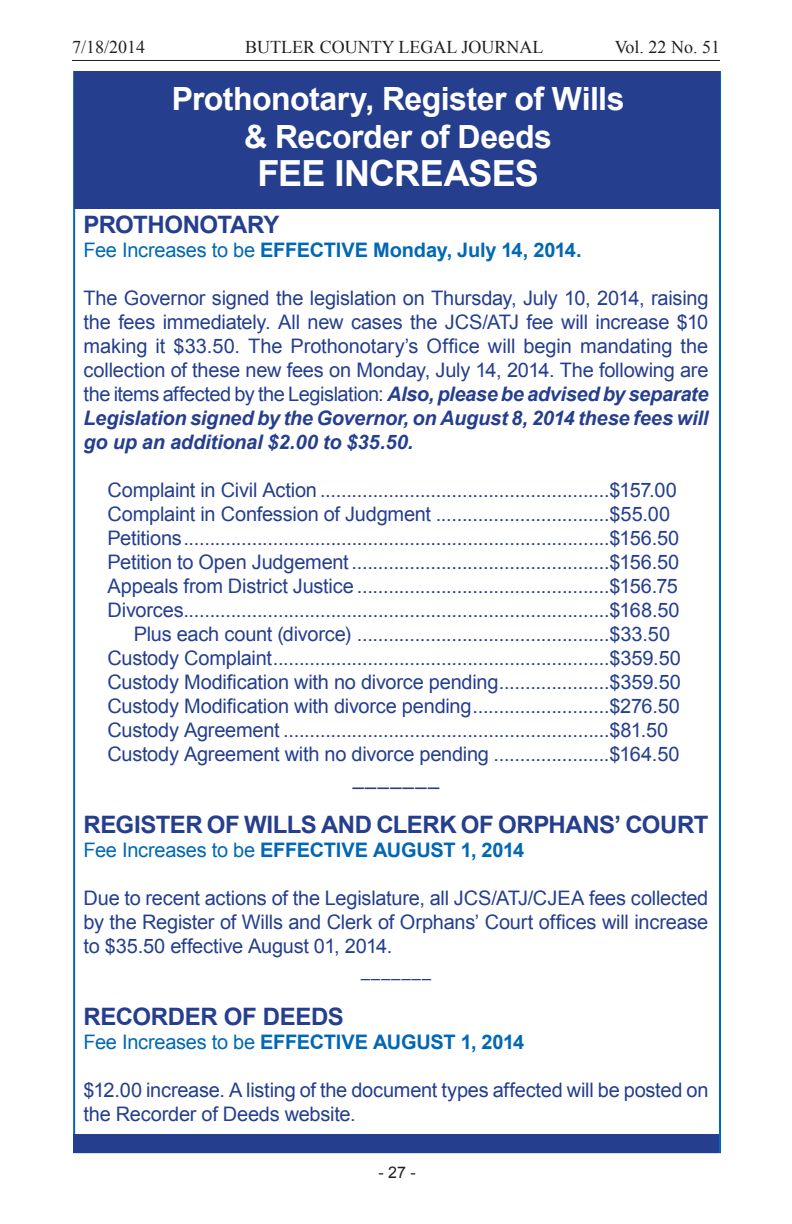
<style>
.page{position:relative;width:792px;height:1224px;background:#fff}
.page>*{position:absolute;margin:0;border:0;box-sizing:border-box;transform-origin:0 0}
.Body{font:700 36px "Arial";letter-spacing:-.02em;color:#fff}
.Body-2{font:700 32px "Arial";letter-spacing:-.015em;color:#fff}
.Body-3{font:700 24px "Arial";letter-spacing:-.015em;color:#253f8e}
.Body-4{font:20px/24px "Arial";letter-spacing:-.01em;color:#253f8e;text-align:justify}
.Body-5{font:700 20px "Arial";letter-spacing:-.015em;color:#0168b3}
.t1{font:18px "Times New Roman";color:#231f20}
.Body-6{font:16px "Arial";color:#253f8e}
.t2{font:16px "Arial";color:#231f20}
.s1{font-weight:400}
.s2{font-weight:700;font-style:italic}
</style>
<div class="page">
<hr style="left:72px;top:60px;width:648px;height:1px;background:#231f20">
<div style="left:75px;top:71px;width:645px;height:138px;background:#253f8e"></div>
<div style="left:74px;top:1134px;width:645px;height:18px;background:#253f8e"></div>
<p class="t1" style="left:72px;top:35px;width:75px">7/18/2014</p>
<p class="t1" style="left:245px;top:35px;width:300px">BUTLER COUNTY LEGAL JOURNAL</p>
<p class="t1" style="left:615px;top:35px;width:107px">Vol. 22 No. 51</p>
<p class="Body-2" style="left:172px;top:77px;width:454px">Prothonotary, Register of Wills</p>
<p class="Body-2" style="left:244px;top:115px;width:309px">&amp; Recorder of Deeds</p>
<p class="Body" style="left:257px;top:149px;width:283px">FEE INCREASES</p>
<p class="Body-3" style="left:84px;top:208px;width:197px">PROTHONOTARY</p>
<p class="Body-5" style="left:84px;top:236px;width:500px"><span class="s1">Fee Increases to be</span> EFFECTIVE Monday, July 14, 2014.</p>
<p class="Body-4" style="left:84px;top:286px;width:626px">The Governor signed the legislation on Thursday, July 10, 2014, raising the fees immediately. All new cases the JCS/ATJ fee will increase $10 making it $33.50. The Prothonotary’s Office will begin mandating the collection of these new fees on Monday, July 14, 2014. The following are the items affected by the Legislation: <span class="s2">Also, please be advised by separate Legislation signed by the Governor, on August 8, 2014 these fees will go up an additional $2.00 to $35.50.</span></p>
<p class="Body-4" style="left:108px;top:478px;width:571px">Complaint in Civil Action .......................................................$157.00</p>
<p class="Body-4" style="left:108px;top:502px;width:564px">Complaint in Confession of Judgment .................................$55.00</p>
<p class="Body-4" style="left:108px;top:526px;width:573px">Petitions.................................................................................$156.50</p>
<p class="Body-4" style="left:108px;top:550px;width:573px">Petition to Open Judgement .................................................$156.50</p>
<p class="Body-4" style="left:108px;top:574px;width:572px">Appeals from District Justice ................................................$156.75</p>
<p class="Body-4" style="left:108px;top:598px;width:574px">Divorces.................................................................................$168.50</p>
<p class="Body-4" style="left:134px;top:622px;width:538px">Plus each count (divorce) ................................................$33.50</p>
<p class="Body-4" style="left:108px;top:646px;width:575px">Custody Complaint................................................................$359.50</p>
<p class="Body-4" style="left:108px;top:670px;width:575px">Custody Modification with no divorce pending.....................$359.50</p>
<p class="Body-4" style="left:108px;top:694px;width:574px">Custody Modification with divorce pending..........................$276.50</p>
<p class="Body-4" style="left:108px;top:718px;width:562px">Custody Agreement ..............................................................$81.50</p>
<p class="Body-4" style="left:108px;top:742px;width:574px">Custody Agreement with no divorce pending ......................$164.50</p>
<p class="Body-4" style="left:353px;top:766px;width:88px">_______</p>
<p class="Body-3" style="left:84px;top:808px;width:626px">REGISTER OF WILLS AND CLERK OF ORPHANS’ COURT</p>
<p class="Body-5" style="left:84px;top:836px;width:442px"><span class="s1">Fee Increases to be</span> EFFECTIVE AUGUST 1, 2014</p>
<p class="Body-4" style="left:84px;top:886px;width:626px">Due to recent actions of the Legislature, all JCS/ATJ/CJEA fees collected by the Register of Wills and Clerk of Orphans’ Court offices will increase to $35.50 effective August 01, 2014.</p>
<p class="Body-6" style="left:361px;top:960px;width:71px">_______</p>
<p class="Body-3" style="left:84px;top:1000px;width:262px">RECORDER OF DEEDS</p>
<p class="Body-5" style="left:84px;top:1028px;width:442px"><span class="s1">Fee Increases to be</span> EFFECTIVE AUGUST 1, 2014</p>
<p class="Body-4" style="left:84px;top:1078px;width:626px">$12.00 increase. A listing of the document types affected will be posted on the Recorder of Deeds website.</p>
<p class="t2" style="left:379px;top:1162px;width:39px">- 27 -</p>
</div>
